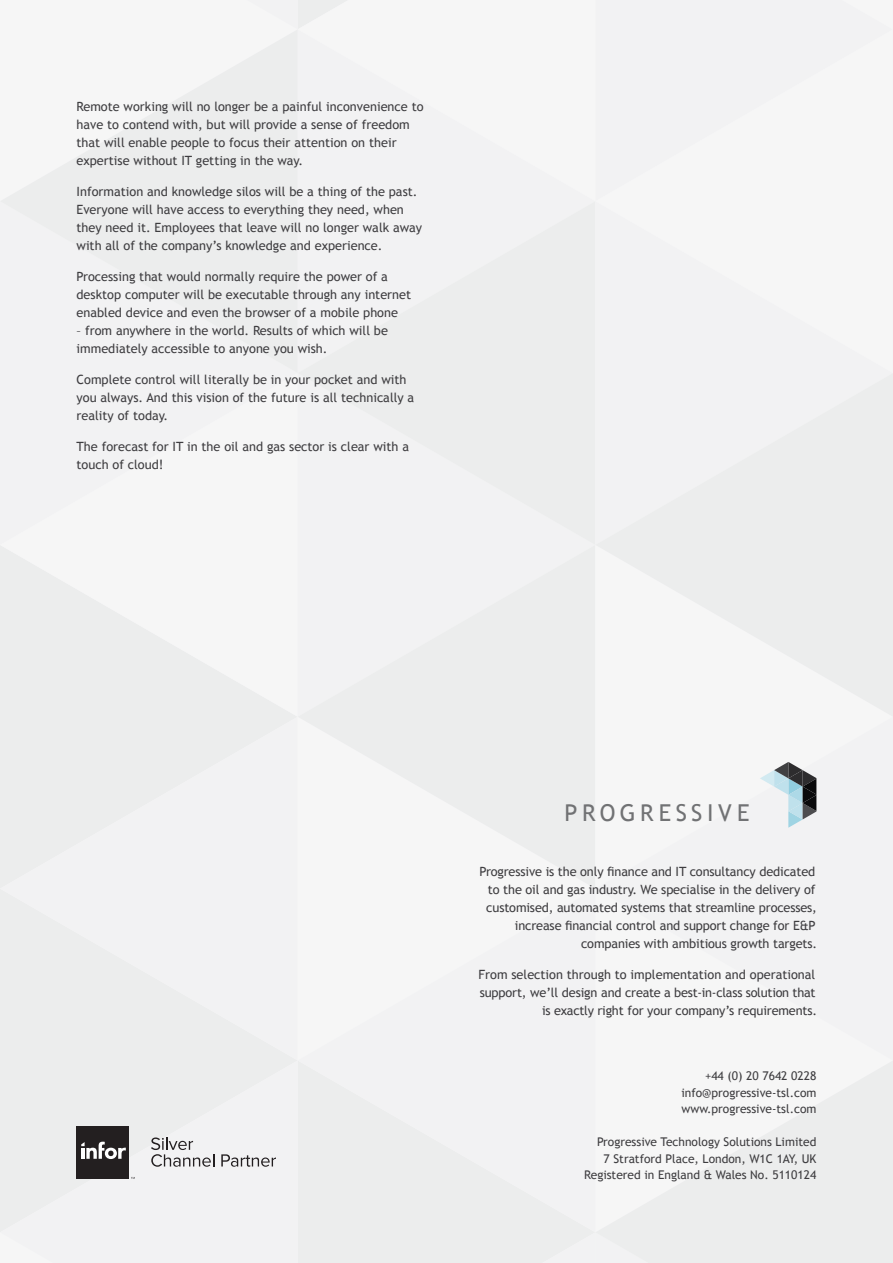
<style>
.page{position:relative;width:893px;height:1263px;background:#fff}
.page>*{position:absolute;margin:0;border:0;box-sizing:border-box;transform-origin:0 0}
.t1{font:23.25px "Trebuchet MS";letter-spacing:.2em;color:#717274}
.t2{font:12.75px/18px "Trebuchet MS";color:#3e3d40}
.t3{font:12px/16.5px "Trebuchet MS";color:#3e3d40;text-align:justify}
</style>
<div class="page">
<div style="left:298px;top:1232px;width:222px;height:31px;background:#eceded"></div>
<div style="left:520px;top:1232px;width:75px;height:31px;background:#eceded"></div>
<div style="left:0;top:1060px;width:298px;height:203px;background:#f2f2f3"></div>
<div style="left:0;top:717px;width:298px;height:343px;background:#f2f2f3"></div>
<div style="left:0;top:373px;width:298px;height:344px;background:#f4f4f5"></div>
<div style="left:298px;top:545px;width:297px;height:344px;background:#f1f1f2"></div>
<div style="left:298px;top:201px;width:297px;height:344px;background:#f0f0f1"></div>
<div style="left:0;top:29px;width:298px;height:344px;background:#eff0f0"></div>
<div style="left:595px;top:0;width:165px;height:29px;background:#f2f2f3"></div>
<div style="left:595px;top:373px;width:165px;height:344px;background:#f2f2f3"></div>
<div style="left:595px;top:29px;width:165px;height:344px;background:#f2f2f3"></div>
<svg style="left:247px;top:0;width:51px;height:29px"></svg>
<div style="left:298px;top:0;width:296px;height:201px;background:#f6f6f6"></div>
<div style="left:298px;top:889px;width:297px;height:343px;background:#f2f2f3"></div>
<svg style="left:595px;top:1060px;width:165px;height:203px;fill:#f6f6f6"></svg>
<div style="left:595px;top:717px;width:165px;height:343px;background:#f6f6f6"></div>
<div style="left:77px;top:1126px;width:52px;height:53px;background:#231f20"></div>
<svg style="left:81px;top:1142px;width:45px;height:17px"></svg>
<svg style="left:151px;top:1137px;width:63px;height:30px"></svg>
<svg style="left:221px;top:1154px;width:55px;height:13px"></svg>
<div style="left:760px;top:0;width:133px;height:1263px;background:#f2f2f3"></div>
<p class="t2" style="left:77px;top:98px;width:349px">Remote working will no longer be a painful inconvenience to have to contend with, but will provide a sense of freedom that will enable people to focus their attention on their expertise without IT getting in the way.</p>
<p class="t2" style="left:77px;top:183px;width:347px">Information and knowledge silos will be a thing of the past.<br>Everyone will have access to everything they need, when they need it. Employees that leave will no longer walk away with all of the company’s knowledge and experience.</p>
<p class="t2" style="left:77px;top:268px;width:336px">Processing that would normally require the power of a desktop computer will be executable through any internet enabled device and even the browser of a mobile phone</p>
<p class="t2" style="left:77px;top:322px;width:313px">– from anywhere in the world. Results of which will be immediately accessible to anyone you wish.</p>
<p class="t2" style="left:77px;top:370px;width:339px">Complete control will literally be in your pocket and with you always. And this vision of the future is all technically a reality of today.</p>
<p class="t2" style="left:77px;top:437px;width:334px">The forecast for IT in the oil and gas sector is clear with a touch of cloud!</p>
<h1 class="t1" style="left:564px;top:799px;width:186px">PROGRESSIVE</h1>
<p class="t2" style="left:480px;top:863px;width:339px;text-align:right">Progressive is the only finance and IT consultancy dedicated to the oil and gas industry. We specialise in the delivery of customised, automated systems that streamline processes, increase financial control and support change for E&amp;P companies with ambitious growth targets.</p>
<p class="t2" style="left:478px;top:966px;width:340px;text-align:right">From selection through to implementation and operational support, we’ll design and create a best-in-class solution that is exactly right for your company’s requirements.</p>
<p class="t3" style="left:681px;top:1068px;width:137px;text-indent:24px">+44 (0) 20 7642 0228 info@progressive-tsl.com www.progressive-tsl.com</p>
<p class="t3" style="left:584px;top:1134px;width:234px;text-align:right">Progressive Technology Solutions Limited<br>7 Stratford Place, London, W1C 1AY, UK<br>Registered in England &amp; Wales No. 5110124</p>
</div>
